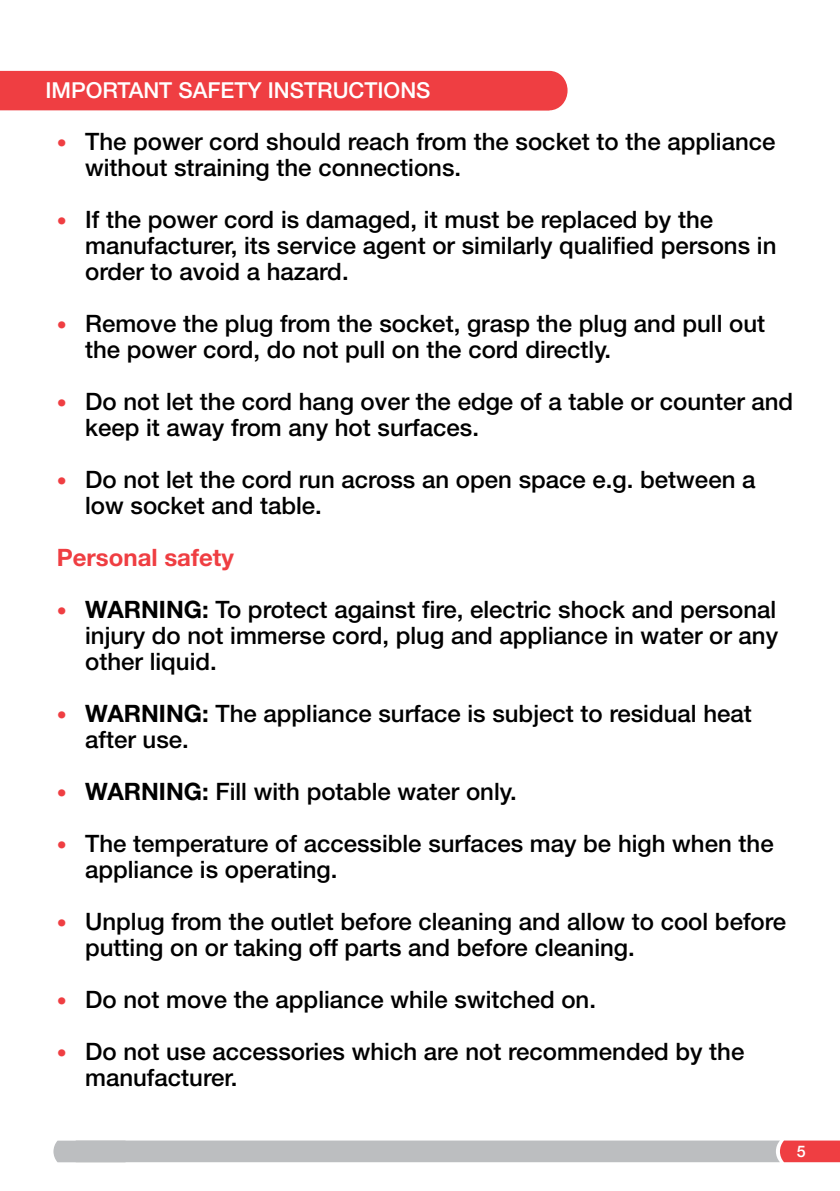
<style>
.page{position:relative;width:840px;height:1191px;background:#fff}
.page>*{position:absolute;margin:0;border:0;box-sizing:border-box;transform-origin:0 0}
.t1{font:500 24px/26px "Helvetica Neue LT Std";color:#000}
.t2{font:700 24px "Helvetica Neue LT Std";color:#ef3e42}
.t3{font:500 22px "Helvetica Neue LT Std";color:#fff}
.t4{font:500 16px "Helvetica Neue LT Std";color:#fff}
.s1{font-weight:700;font-size:20px;color:#ef3e42}
.s2{font-weight:700}
</style>
<div class="page">
<svg style="left:53px;top:1140px;width:786px;height:22px;background:#c1b6b9"></svg>
<div style="left:0;top:71px;width:567px;height:40px;background:#ef3e42"></div>
<p class="t3" style="left:45px;top:77px;width:386px">IMPORTANT SAFETY INSTRUCTIONS</p>
<p class="t1" style="left:85px;top:128px;width:691px;text-indent:-28px"><span class="s1">•</span> The power cord should reach from the socket to the appliance without straining the connections.</p>
<p class="t1" style="left:85px;top:206px;width:692px;text-indent:-28px"><span class="s1">•</span> If the power cord is damaged, it must be replaced by the manufacturer, its service agent or similarly qualified persons in order to avoid a hazard.</p>
<p class="t1" style="left:85px;top:310px;width:681px;text-indent:-28px"><span class="s1">•</span> Remove the plug from the socket, grasp the plug and pull out the power cord, do not pull on the cord directly.</p>
<p class="t1" style="left:85px;top:388px;width:709px;text-indent:-28px"><span class="s1">•</span> Do not let the cord hang over the edge of a table or counter and keep it away from any hot surfaces.</p>
<p class="t1" style="left:85px;top:466px;width:671px;text-indent:-28px"><span class="s1">•</span> Do not let the cord run across an open space e.g. between a low socket and table.</p>
<p class="t2" style="left:57px;top:543px;width:178px">Personal safety</p>
<p class="t1" style="left:85px;top:596px;width:694px;text-align:justify;text-indent:-28px"><span class="s1">•</span> <span class="s2">WARNING:</span> To protect against fire, electric shock and personal injury do not immerse cord, plug and appliance in water or any other liquid.</p>
<p class="t1" style="left:85px;top:700px;width:668px;text-indent:-28px"><span class="s1">•</span> <span class="s2">WARNING:</span> The appliance surface is subject to residual heat after use.</p>
<p class="t1" style="left:57px;top:778px;width:461px"><span class="s1">•</span> <span class="s2">WARNING:</span> Fill with potable water only.</p>
<p class="t1" style="left:85px;top:830px;width:689px;text-indent:-28px"><span class="s1">•</span> The temperature of accessible surfaces may be high when the appliance is operating.</p>
<p class="t1" style="left:85px;top:908px;width:702px;text-indent:-28px"><span class="s1">•</span> Unplug from the outlet before cleaning and allow to cool before putting on or taking off parts and before cleaning.</p>
<p class="t1" style="left:57px;top:986px;width:540px"><span class="s1">•</span> Do not move the appliance while switched on.</p>
<p class="t1" style="left:85px;top:1038px;width:660px;text-indent:-28px"><span class="s1">•</span> Do not use accessories which are not recommended by the manufacturer.</p>
<p class="t4" style="left:796px;top:1141px;width:10px">5</p>
</div>
